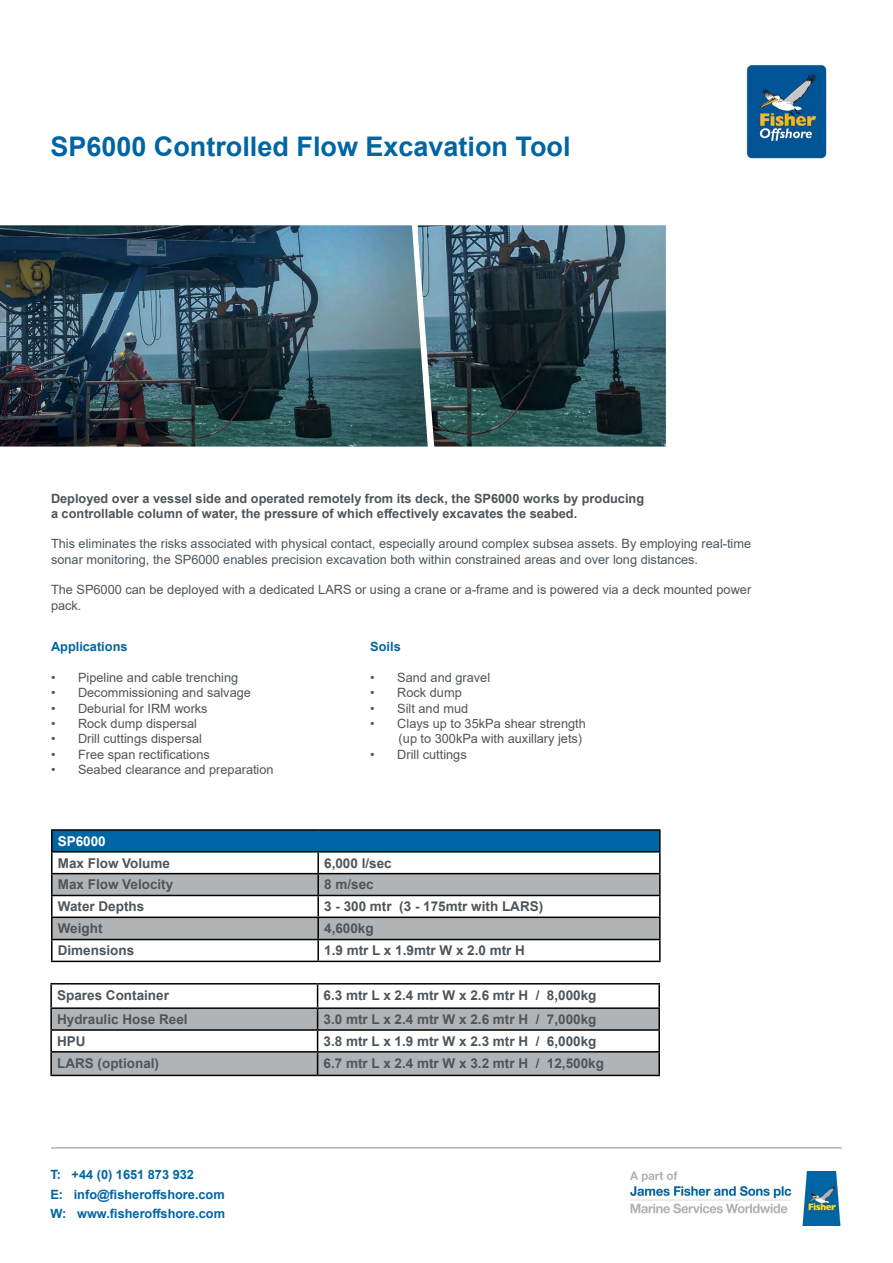
<style>
.page{position:relative;width:893px;height:1263px;background:#fff}
.page>*{position:absolute;margin:0;border:0;box-sizing:border-box;transform-origin:0 0}
.t1{font:700 27px "Arial";color:#0065a4}
.t2{font:700 13.5px "Arial";color:#4d555b}
.t3{font:700 13.5px "Arial";color:#fff}
.t4{font:12.75px/15.3px "Arial";color:#4d555b}
.t5{font:700 12.75px/15.3px "Arial";color:#4d555b}
.t6{font:700 12.75px/19.5px "Arial";color:#0065a4}
</style>
<div class="page">
<img style="left:746px;top:64px;width:81px;height:95px">
<hr style="left:51px;top:1147px;width:791px;height:1px;background:#b1b4b6">
<img style="left:631px;top:1172px;width:210px;height:53px">
<div style="left:53px;top:831px;width:606px;height:20px;background:#0065a4"></div>
<svg style="left:53px;top:874px;width:606px;height:65px"></svg>
<hr style="left:317px;top:852px;width:2px;height:21px;background:#000">
<hr style="left:51px;top:873px;width:267px;height:1px;background:#000">
<hr style="left:318px;top:873px;width:343px;height:1px;background:#000">
<hr style="left:317px;top:874px;width:2px;height:21px;background:#000">
<hr style="left:51px;top:895px;width:267px;height:1px;background:#000">
<hr style="left:318px;top:895px;width:343px;height:1px;background:#000">
<hr style="left:317px;top:896px;width:2px;height:20px;background:#000">
<hr style="left:51px;top:916px;width:267px;height:2px;background:#000">
<hr style="left:318px;top:916px;width:343px;height:2px;background:#000">
<hr style="left:317px;top:918px;width:2px;height:21px;background:#000">
<hr style="left:51px;top:939px;width:267px;height:1px;background:#000">
<hr style="left:318px;top:939px;width:343px;height:1px;background:#000">
<hr style="left:317px;top:940px;width:2px;height:21px;background:#000">
<hr style="left:51px;top:961px;width:267px;height:1px;background:#000">
<hr style="left:318px;top:961px;width:343px;height:1px;background:#000">
<hr style="left:317px;top:831px;width:2px;height:20px;background:#0065a4">
<hr style="left:51px;top:852px;width:2px;height:21px;background:#000">
<hr style="left:659px;top:852px;width:2px;height:21px;background:#000">
<hr style="left:51px;top:874px;width:2px;height:21px;background:#000">
<hr style="left:659px;top:874px;width:2px;height:21px;background:#000">
<hr style="left:51px;top:896px;width:2px;height:20px;background:#000">
<hr style="left:659px;top:896px;width:2px;height:20px;background:#000">
<hr style="left:51px;top:918px;width:2px;height:21px;background:#000">
<hr style="left:659px;top:918px;width:2px;height:21px;background:#000">
<hr style="left:51px;top:940px;width:2px;height:21px;background:#000">
<hr style="left:659px;top:940px;width:2px;height:21px;background:#000">
<hr style="left:51px;top:829px;width:267px;height:2px;background:#000">
<hr style="left:51px;top:831px;width:2px;height:20px;background:#000">
<hr style="left:318px;top:829px;width:343px;height:2px;background:#000">
<hr style="left:659px;top:831px;width:2px;height:20px;background:#000">
<hr style="left:51px;top:851px;width:267px;height:1px;background:#000">
<hr style="left:318px;top:851px;width:343px;height:1px;background:#000">
<img style="left:428px;top:225px;width:238px;height:221px">
<img style="left:0;top:225px;width:428px;height:221px">
<hr style="left:50px;top:983px;width:268px;height:1px;background:#000">
<hr style="left:318px;top:983px;width:342px;height:1px;background:#000">
<hr style="left:50px;top:1007px;width:268px;height:2px;background:#000">
<hr style="left:318px;top:1007px;width:342px;height:2px;background:#000">
<hr style="left:50px;top:1029px;width:268px;height:2px;background:#000">
<hr style="left:318px;top:1029px;width:342px;height:2px;background:#000">
<hr style="left:50px;top:1051px;width:268px;height:1px;background:#000">
<hr style="left:318px;top:1051px;width:342px;height:1px;background:#000">
<svg style="left:51px;top:984px;width:608px;height:91px"></svg>
<hr style="left:50px;top:1075px;width:268px;height:1px;background:#000">
<hr style="left:318px;top:1075px;width:342px;height:1px;background:#000">
<hr style="left:50px;top:984px;width:2px;height:23px;background:#000">
<hr style="left:658px;top:984px;width:2px;height:23px;background:#000">
<hr style="left:50px;top:1009px;width:2px;height:20px;background:#000">
<hr style="left:658px;top:1009px;width:2px;height:20px;background:#000">
<hr style="left:50px;top:1031px;width:2px;height:20px;background:#000">
<hr style="left:658px;top:1031px;width:2px;height:20px;background:#000">
<hr style="left:50px;top:1052px;width:2px;height:23px;background:#000">
<hr style="left:658px;top:1052px;width:2px;height:23px;background:#000">
<h1 class="t1" style="left:50px;top:127px;width:522px">SP6000 Controlled Flow Excavation Tool</h1>
<p class="t5" style="left:51px;top:491px;width:595px">Deployed over a vessel side and operated remotely from its deck, the SP6000 works by producing a controllable column of water, the pressure of which effectively excavates the seabed.</p>
<p class="t4" style="left:51px;top:536px;width:702px">This eliminates the risks associated with physical contact, especially around complex subsea assets. By employing real-time sonar monitoring, the SP6000 enables precision excavation both within constrained areas and over long distances.</p>
<p class="t4" style="left:51px;top:582px;width:702px">The SP6000 can be deployed with a dedicated LARS or using a crane or a-frame and is powered via a deck mounted power pack.</p>
<p class="t6" style="left:51px;top:637px;width:78px">Applications</p>
<p class="t4" style="left:51px;top:670px;width:189px">• Pipeline and cable trenching</p>
<p class="t4" style="left:51px;top:685px;width:201px">• Decommissioning and salvage</p>
<p class="t4" style="left:51px;top:700px;width:158px">• Deburial for IRM works</p>
<p class="t4" style="left:51px;top:716px;width:148px">• Rock dump dispersal</p>
<p class="t4" style="left:51px;top:731px;width:152px">• Drill cuttings dispersal</p>
<p class="t4" style="left:51px;top:746px;width:160px">• Free span rectifications</p>
<p class="t4" style="left:51px;top:762px;width:224px">• Seabed clearance and preparation</p>
<p class="t6" style="left:370px;top:637px;width:32px">Soils</p>
<p class="t4" style="left:370px;top:670px;width:121px">• Sand and gravel</p>
<p class="t4" style="left:370px;top:685px;width:93px">• Rock dump</p>
<p class="t4" style="left:370px;top:700px;width:99px">• Silt and mud</p>
<p class="t4" style="left:370px;top:716px;width:217px;text-align:right">• Clays up to 35kPa shear strength (up to 300kPa with auxillary jets)</p>
<p class="t4" style="left:370px;top:746px;width:98px">• Drill cuttings</p>
<p class="t3" style="left:58px;top:831px;width:50px">SP6000</p>
<p class="t2" style="left:58px;top:853px;width:114px">Max Flow Volume</p>
<p class="t2" style="left:324px;top:853px;width:69px">6,000 l/sec</p>
<p class="t2" style="left:58px;top:875px;width:117px">Max Flow Velocity</p>
<p class="t2" style="left:324px;top:875px;width:51px">8 m/sec</p>
<p class="t2" style="left:58px;top:897px;width:88px">Water Depths</p>
<p class="t2" style="left:324px;top:897px;width:221px">3 - 300 mtr (3 - 175mtr with LARS)</p>
<p class="t2" style="left:58px;top:919px;width:46px">Weight</p>
<p class="t2" style="left:324px;top:919px;width:51px">4,600kg</p>
<p class="t2" style="left:58px;top:941px;width:78px">Dimensions</p>
<p class="t2" style="left:324px;top:941px;width:202px">1.9 mtr L x 1.9mtr W x 2.0 mtr H</p>
<p class="t2" style="left:57px;top:985px;width:113px">Spares Container</p>
<p class="t2" style="left:324px;top:985px;width:274px">6.3 mtr L x 2.4 mtr W x 2.6 mtr H / 8,000kg</p>
<p class="t2" style="left:57px;top:1010px;width:132px">Hydraulic Hose Reel</p>
<p class="t2" style="left:324px;top:1010px;width:274px">3.0 mtr L x 2.4 mtr W x 2.6 mtr H / 7,000kg</p>
<p class="t2" style="left:57px;top:1031px;width:30px">HPU</p>
<p class="t2" style="left:324px;top:1031px;width:274px">3.8 mtr L x 1.9 mtr W x 2.3 mtr H / 6,000kg</p>
<p class="t2" style="left:57px;top:1053px;width:103px">LARS (optional)</p>
<p class="t2" style="left:324px;top:1053px;width:282px">6.7 mtr L x 2.4 mtr W x 3.2 mtr H / 12,500kg</p>
<p class="t6" style="left:50px;top:1165px;width:176px">T: +44 (0) 1651 873 932<br>E: info@fisheroffshore.com<br>W: www.fisheroffshore.com</p>
</div>
